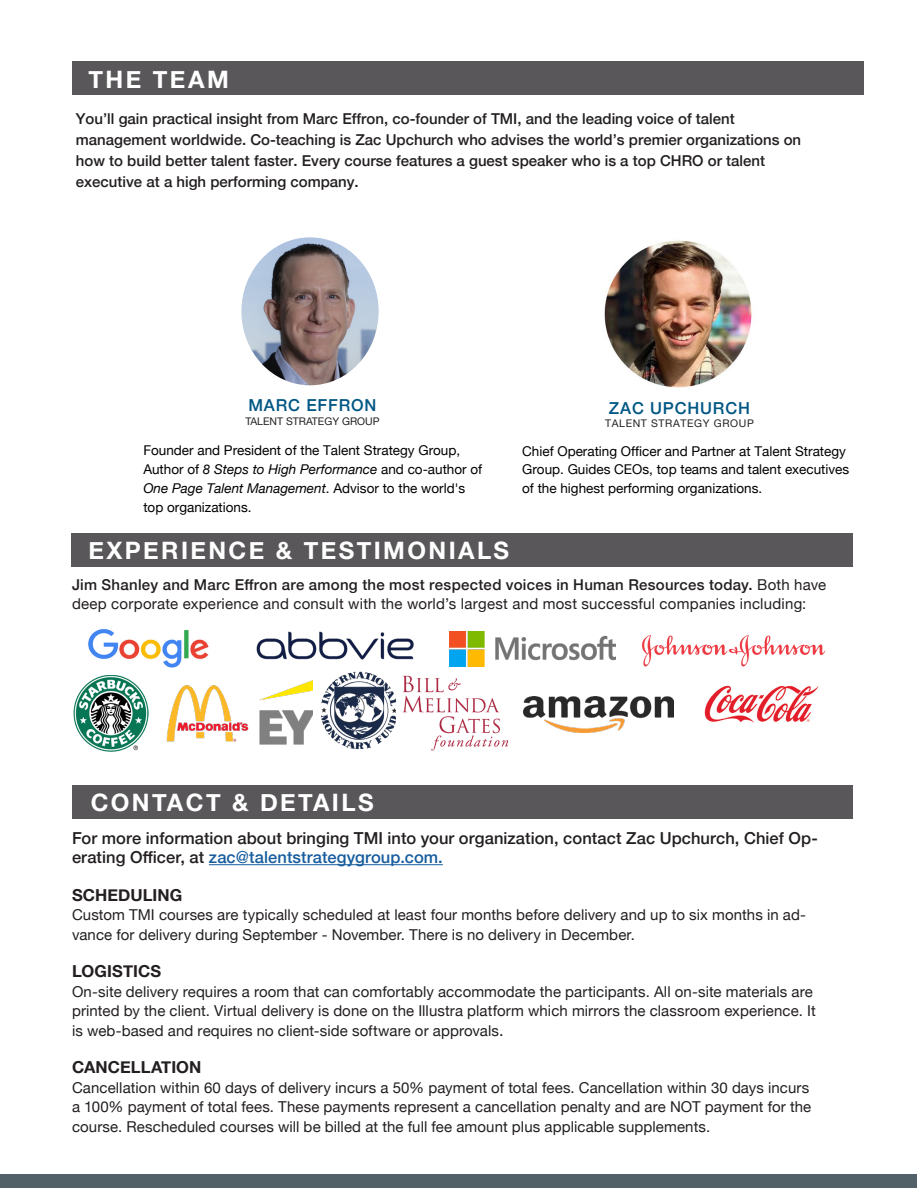
<style>
.page{position:relative;width:918px;height:1188px;background:#fff}
.page>*{position:absolute;margin:0;border:0;box-sizing:border-box;transform-origin:0 0}
.t1{font:700 24px "Helvetica Neue";letter-spacing:.1em;color:#fff}
.Text_-_Basic{font:500 16.5px/19.5px "Helvetica Neue";letter-spacing:.005em;color:#231f20}
.Heading_2{font:700 16.5px "Helvetica Neue";letter-spacing:.005em;color:#231f20}
.t2{font:500 16.5px "Helvetica Neue";letter-spacing:.05em;color:#005784}
.Text_-_Basic-2{font:15px/19.5px "Helvetica Neue";letter-spacing:.005em;color:#231f20}
.t3{font:500 15px/21px "Helvetica Neue";color:#231f20}
.Orange_Bullet{font:15px/19.5px "Helvetica Neue";letter-spacing:.015em;color:#231f20}
.t4{font:13.5px/18.9px "Helvetica Neue";color:#000}
.t5{font:10.5px "Helvetica Neue";letter-spacing:.06em;color:#231f20}
.t6{font:10.5px "Helvetica Neue";color:#231f20}
.s1{font-style:italic}
.s2{font-weight:500}
.s3{color:#175d9e}
.s4{font-size:16.5px}
</style>
<div class="page">
<div style="left:72px;top:62px;width:792px;height:33px;background:#595759"></div>
<img style="left:604px;top:240px;width:148px;height:148px">
<img style="left:241px;top:237px;width:138px;height:148px">
<div style="left:71px;top:533px;width:781px;height:34px;background:#595759"></div>
<img style="left:641px;top:635px;width:185px;height:32px">
<img style="left:259px;top:683px;width:46px;height:62px">
<img style="left:305px;top:671px;width:91px;height:79px">
<img style="left:166px;top:685px;width:83px;height:57px">
<img style="left:449px;top:632px;width:167px;height:34px">
<img style="left:74px;top:675px;width:75px;height:77px">
<img style="left:402px;top:675px;width:107px;height:76px">
<img style="left:704px;top:685px;width:115px;height:38px">
<img style="left:256px;top:631px;width:158px;height:29px">
<img style="left:88px;top:628px;width:121px;height:40px">
<div style="left:72px;top:785px;width:780px;height:33px;background:#595759"></div>
<hr style="left:209px;top:864px;width:234px;height:1px;background:#175d9e">
<img style="left:524px;top:696px;width:150px;height:37px">
<div style="left:0;top:1174px;width:916px;height:14px;background:#526067"></div>
<p class="t1" style="left:89px;top:60px;width:142px">THE TEAM</p>
<p class="t3" style="left:76px;top:107px;width:727px">You’ll gain practical insight from Marc Effron, co-founder of TMI, and the leading voice of talent management worldwide. Co-teaching is Zac Upchurch who advises the world’s premier organizations on how to build better talent faster. Every course features a guest speaker who is a top CHRO or talent executive at a high performing company.</p>
<p class="t2" style="left:249px;top:392px;width:130px">MARC EFFRON</p>
<p class="t6" style="left:245px;top:413px;width:136px">TALENT STRATEGY GROUP</p>
<p class="t2" style="left:609px;top:395px;width:143px">ZAC UPCHURCH</p>
<p class="t5" style="left:605px;top:415px;width:150px">TALENT STRATEGY GROUP</p>
<p class="t4" style="left:143px;top:442px;width:340px">Founder and President of the Talent Strategy Group, Author of <span class="s1">8 Steps to High Performance</span> and co-author of <span class="s1">One Page Talent Management</span>. Advisor to the world's top organizations.</p>
<p class="t4" style="left:522px;top:442px;width:329px">Chief Operating Officer and Partner at Talent Strategy<br>Group. Guides CEOs, top teams and talent executives of the highest performing organizations.</p>
<p class="t1" style="left:89px;top:532px;width:422px">EXPERIENCE &amp; TESTIMONIALS</p>
<p class="Orange_Bullet" style="left:72px;top:576px;width:756px"><span class="s2">Jim Shanley and Marc Effron are among the most respected voices in Human Resources today.</span> Both have deep corporate experience and consult with the world’s largest and most successful companies including:</p>
<p class="t1" style="left:91px;top:784px;width:284px">CONTACT &amp; DETAILS</p>
<p class="Text_-_Basic" style="left:72px;top:827px;width:748px">For more information about bringing TMI into your organization, contact Zac Upchurch, Chief Op&shy;erating Officer, at <span class="s3">zac@talentstrategygroup.com.</span></p>
<p class="Heading_2" style="left:72px;top:882px;width:112px">SCHEDULING</p>
<p class="Text_-_Basic-2" style="left:72px;top:906px;width:735px">Custom TMI courses are typically scheduled at least four months before delivery and up to six months in ad&shy;vance for delivery during September - November. There is no delivery in December.</p>
<p class="Heading_2" style="left:72px;top:959px;width:91px">LOGISTICS</p>
<p class="Text_-_Basic-2" style="left:72px;top:983px;width:745px">On-site delivery requires a room that can comfortably accommodate the participants. All on-site materials are printed by the client. Virtual delivery is done on the Illustra platform which mirrors the classroom experience. It is web-based and requires no client-side software or approvals<span class="s4">.</span></p>
<p class="Heading_2" style="left:72px;top:1055px;width:131px">CANCELLATION</p>
<p class="Text_-_Basic-2" style="left:72px;top:1079px;width:741px">Cancellation within 60 days of delivery incurs a 50% payment of total fees. Cancellation within 30 days incurs a 100% payment of total fees. These payments represent a cancellation penalty and are NOT payment for the course. Rescheduled courses will be billed at the full fee amount plus applicable supplements.</p>
</div>
